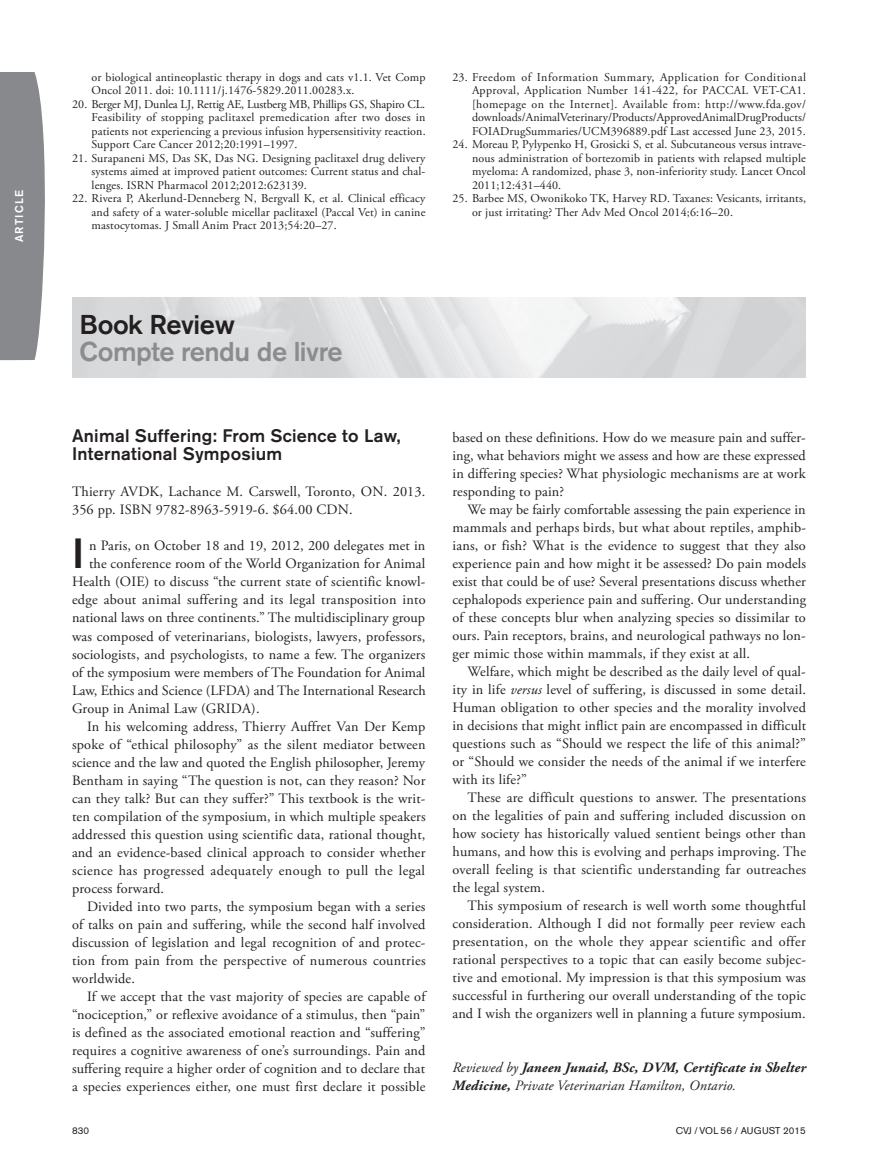
<style>
.page{position:relative;width:878px;height:1175px;background:#fff}
.page>*{position:absolute;margin:0;border:0;box-sizing:border-box;transform-origin:0 0}
.t1{font:500 41.85px "Akzidenz Grotesk BE";color:#231f20}
.t2{font:500 27px "Akzidenz Grotesk BE";letter-spacing:-.015em;color:#8a8c8f}
.t3{font:500 27px "Akzidenz Grotesk BE";letter-spacing:-.015em;color:#231f20}
.t4{font:500 18px/18px "Akzidenz Grotesk BE";letter-spacing:.015em;color:#231f20}
.t5{font:14.25px/18px "Adobe Garamond Pro";letter-spacing:.01em;color:#231f20;text-align:justify}
.t6{font:italic 700 14.25px/18px "Adobe Garamond Pro";letter-spacing:.01em;color:#231f20}
.t7{font:12px/13.5px "Adobe Garamond Pro";letter-spacing:.01em;color:#231f20;text-align:justify}
.t8{font:500 11.25px "Akzidenz Grotesk BE";letter-spacing:.115em;color:#fff}
.t9{font:9.75px "Akzidenz Grotesk BE";color:#231f20}
.s1{font-style:italic}
.s2{font-weight:400}
</style>
<div class="page">
<div style="left:0;top:72px;width:45px;height:288px;background:#87898c"></div>
<img style="left:72px;top:298px;width:734px;height:80px">
<p class="t8" style="left:12px;top:242px;width:54px;rotate:-90deg">ARTICLE</p>
<p class="t7" style="left:92px;top:71px;width:335px">or biological antineoplastic therapy in dogs and cats v1.1. Vet Comp<br>Oncol 2011. doi: 10.1111/j.1476-5829.2011.00283.x.</p>
<p class="t7" style="left:92px;top:98px;width:335px;text-indent:-20px">20. Berger MJ, Dunlea LJ, Rettig AE, Lustberg MB, Phillips GS, Shapiro CL.<br>Feasibility of stopping paclitaxel premedication after two doses in patients not experiencing a previous infusion hypersensitivity reaction.<br>Support Care Cancer 2012;20:1991–1997.</p>
<p class="t7" style="left:92px;top:152px;width:335px;text-indent:-20px">21. Surapaneni MS, Das SK, Das NG. Designing paclitaxel drug delivery systems aimed at improved patient outcomes: Current status and chal&shy;lenges. ISRN Pharmacol 2012;2012:623139.</p>
<p class="t7" style="left:92px;top:192px;width:335px;text-indent:-20px">22. Rivera P, Akerlund-Denneberg N, Bergvall K, et al. Clinical efficacy and safety of a water-soluble micellar paclitaxel (Paccal Vet) in canine mastocytomas. J Small Anim Pract 2013;54:20–27.</p>
<p class="t7" style="left:472px;top:71px;width:335px;text-indent:-20px">23. Freedom of Information Summary, Application for Conditional Approval, Application Number 141-422, for PACCAL VET-CA1. [homepage on the Internet]. Available from: http://www.fda.gov/ downloads/AnimalVeterinary/Products/ApprovedAnimalDrugProducts/ FOIADrugSummaries/UCM396889.pdf Last accessed June 23, 2015.</p>
<p class="t7" style="left:472px;top:138px;width:335px;text-indent:-20px">24. Moreau P, Pylypenko H, Grosicki S, et al. Subcutaneous versus intrave&shy;nous administration of bortezomib in patients with relapsed multiple myeloma: A randomized, phase 3, non-inferiority study. Lancet Oncol 2011;12:431–440.</p>
<p class="t7" style="left:472px;top:192px;width:335px;text-indent:-20px">25. Barbee MS, Owonikoko TK, Harvey RD. Taxanes: Vesicants, irritants, or just irritating? Ther Adv Med Oncol 2014;6:16–20.</p>
<h2 class="t3" style="left:80px;top:308px;width:157px">Book Review</h2>
<h2 class="t2" style="left:80px;top:335px;width:264px">Compte rendu de livre</h2>
<p class="t4" style="left:72px;top:427px;width:330px">Animal Suffering: From Science to Law,<br>International Symposium</p>
<p class="t5" style="left:72px;top:483px;width:355px">Thierry AVDK, Lachance M. Carswell, Toronto, ON. 2013.<br>356 pp. ISBN 9782-8963-5919-6. $64.00 CDN.</p>
<h1 class="t1" style="left:72px;top:528px;width:14px">I</h1>
<p class="t5" style="left:89px;top:537px;width:338px">n Paris, on October 18 and 19, 2012, 200 delegates met in</p>
<p class="t5" style="left:89px;top:555px;width:338px">the conference room of the World Organization for Animal</p>
<p class="t5" style="left:72px;top:573px;width:355px">Health (OIE) to discuss “the current state of scientific knowl-</p>
<p class="t5" style="left:72px;top:591px;width:355px">edge about animal suffering and its legal transposition into</p>
<p class="t5" style="left:72px;top:609px;width:354px">national laws on three continents.” The multidisciplinary group</p>
<p class="t5" style="left:72px;top:627px;width:355px">was composed of veterinarians, biologists, lawyers, professors,</p>
<p class="t5" style="left:72px;top:645px;width:355px">sociologists, and psychologists, to name a few. The organizers</p>
<p class="t5" style="left:72px;top:663px;width:355px">of the symposium were members of The Foundation for Animal</p>
<p class="t5" style="left:72px;top:681px;width:355px">Law, Ethics and Science (LFDA) and The International Research</p>
<p class="t5" style="left:72px;top:699px;width:189px">Group in Animal Law (GRIDA).</p>
<p class="t5" style="left:87px;top:717px;width:340px">In his welcoming address, Thierry Auffret Van Der Kemp</p>
<p class="t5" style="left:72px;top:735px;width:355px">spoke of “ethical philosophy” as the silent mediator between</p>
<p class="t5" style="left:72px;top:753px;width:354px">science and the law and quoted the English philosopher, Jeremy</p>
<p class="t5" style="left:72px;top:771px;width:355px">Bentham in saying “The question is not, can they reason? Nor</p>
<p class="t5" style="left:72px;top:789px;width:355px">can they talk? But can they suffer?” This textbook is the writ-</p>
<p class="t5" style="left:72px;top:807px;width:355px">ten compilation of the symposium, in which multiple speakers</p>
<p class="t5" style="left:72px;top:825px;width:355px">addressed this question using scientific data, rational thought,</p>
<p class="t5" style="left:72px;top:843px;width:355px">and an evidence-based clinical approach to consider whether</p>
<p class="t5" style="left:72px;top:861px;width:354px">science has progressed adequately enough to pull the legal</p>
<p class="t5" style="left:72px;top:879px;width:94px">process forward.</p>
<p class="t5" style="left:87px;top:897px;width:340px">Divided into two parts, the symposium began with a series</p>
<p class="t5" style="left:72px;top:915px;width:355px">of talks on pain and suffering, while the second half involved</p>
<p class="t5" style="left:72px;top:933px;width:355px">discussion of legislation and legal recognition of and protec-</p>
<p class="t5" style="left:72px;top:951px;width:355px">tion from pain from the perspective of numerous countries</p>
<p class="t5" style="left:72px;top:969px;width:64px">worldwide.</p>
<p class="t5" style="left:87px;top:987px;width:340px">If we accept that the vast majority of species are capable of</p>
<p class="t5" style="left:72px;top:1005px;width:355px">“nociception,” or reflexive avoidance of a stimulus, then “pain”</p>
<p class="t5" style="left:72px;top:1023px;width:355px">is defined as the associated emotional reaction and “suffering”</p>
<p class="t5" style="left:72px;top:1041px;width:355px">requires a cognitive awareness of one’s surroundings. Pain and</p>
<p class="t5" style="left:72px;top:1059px;width:354px">suffering require a higher order of cognition and to declare that</p>
<p class="t5" style="left:72px;top:1077px;width:355px">a species experiences either, one must first declare it possible</p>
<p class="t5" style="left:452px;top:428px;width:355px">based on these definitions. How do we measure pain and suffer&shy;ing, what behaviors might we assess and how are these expressed in differing species? What physiologic mechanisms are at work responding to pain?</p>
<p class="t5" style="left:452px;top:500px;width:355px;text-indent:15px">We may be fairly comfortable assessing the pain experience in mammals and perhaps birds, but what about reptiles, amphib&shy;ians, or fish? What is the evidence to suggest that they also experience pain and how might it be assessed? Do pain models exist that could be of use? Several presentations discuss whether cephalopods experience pain and suffering. Our understanding of these concepts blur when analyzing species so dissimilar to ours. Pain receptors, brains, and neurological pathways no lon&shy;ger mimic those within mammals, if they exist at all.</p>
<p class="t5" style="left:452px;top:662px;width:355px;text-indent:15px">Welfare, which might be described as the daily level of qual&shy;ity in life <span class="s1">versus</span> level of suffering, is discussed in some detail.<br>Human obligation to other species and the morality involved in decisions that might inflict pain are encompassed in difficult questions such as “Should we respect the life of this animal?” or “Should we consider the needs of the animal if we interfere with its life?”</p>
<p class="t5" style="left:452px;top:788px;width:355px;text-indent:15px">These are difficult questions to answer. The presentations on the legalities of pain and suffering included discussion on how society has historically valued sentient beings other than humans, and how this is evolving and perhaps improving. The overall feeling is that scientific understanding far outreaches the legal system.</p>
<p class="t5" style="left:452px;top:896px;width:355px;text-indent:15px">This symposium of research is well worth some thoughtful consideration. Although I did not formally peer review each presentation, on the whole they appear scientific and offer rational perspectives to a topic that can easily become subjec&shy;tive and emotional. My impression is that this symposium was successful in furthering our overall understanding of the topic and I wish the organizers well in planning a future symposium.</p>
<p class="t6" style="left:452px;top:1058px;width:355px"><span class="s2">Reviewed by</span> Janeen Junaid, BSc, DVM, Certificate in Shelter<br>Medicine, <span class="s2">Private Veterinarian Hamilton, Ontario.</span></p>
<p class="t9" style="left:72px;top:1125px;width:19px">830</p>
<p class="t9" style="left:675px;top:1125px;width:132px">CVJ / VOL 56 / AUGUST 2015</p>
</div>
